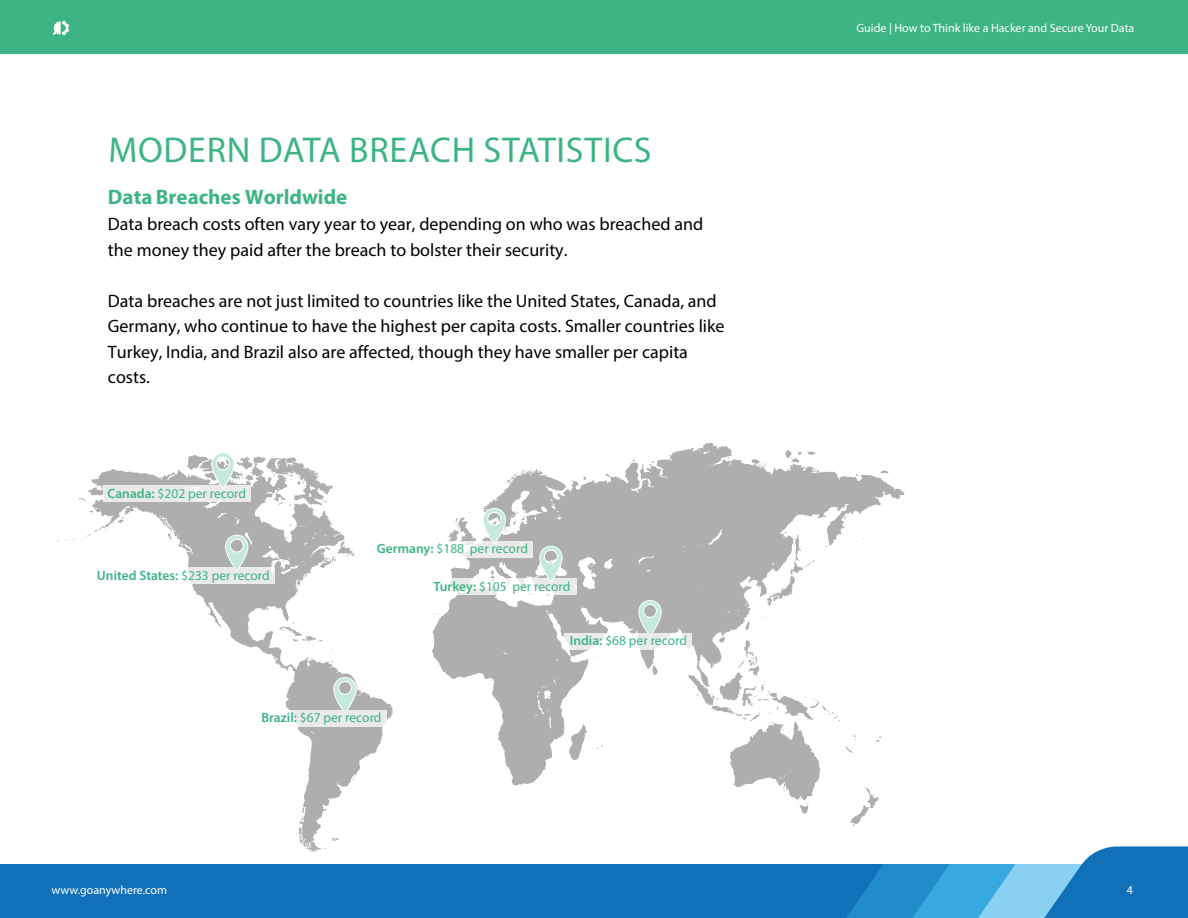
<style>
.page{position:relative;width:1188px;height:918px;background:#fff}
.page>*{position:absolute;margin:0;border:0;box-sizing:border-box;transform-origin:0 0}
.t1{font:36px "Myriad Pro";letter-spacing:.02em;color:#3db483}
.t2{font:700 21px "Myriad Pro";color:#3db483}
.t3{font:18px/25.5px "Myriad Pro";color:#000}
.t4{font:13.5px "Myriad Pro";color:#3db483}
.t5{font:600 13.5px "Myriad Pro";color:#3db483}
.t6{font:12px "Myriad Pro";color:#fff}
.s1{font-weight:600}
.s2{font-weight:400}
</style>
<div class="page">
<div style="left:0;top:864px;width:1188px;height:54px;background:#1171b8"></div>
<div style="left:0;top:0;width:1188px;height:54px;background:#3db483"></div>
<svg style="left:846px;top:846px;width:342px;height:72px"></svg>
<svg style="left:52px;top:21px;width:17px;height:14px"></svg>
<svg style="left:54px;top:443px;width:851px;height:410px"></svg>
<div style="left:184px;top:568px;width:91px;height:16px;background:#eaeaea"></div>
<svg style="left:225px;top:534px;width:24px;height:37px"></svg>
<div style="left:104px;top:486px;width:147px;height:16px;background:#eaeaea"></div>
<svg style="left:211px;top:452px;width:24px;height:37px"></svg>
<div style="left:441px;top:541px;width:92px;height:16px;background:linear-gradient(to right,#fcfcfc,#e4e4e4)"></div>
<svg style="left:482px;top:508px;width:24px;height:37px"></svg>
<svg style="left:426px;top:579px;width:150px;height:16px"></svg>
<svg style="left:539px;top:545px;width:24px;height:38px"></svg>
<svg style="left:564px;top:633px;width:128px;height:16px"></svg>
<svg style="left:638px;top:600px;width:24px;height:37px"></svg>
<div style="left:259px;top:710px;width:128px;height:16px;background:linear-gradient(to right,#fcfcfc,#e4e4e4)"></div>
<svg style="left:333px;top:677px;width:24px;height:37px"></svg>
<h1 class="t1" style="left:108px;top:127px;width:545px">MODERN DATA BREACH STATISTICS</h1>
<p class="t2" style="left:108px;top:185px;width:241px">Data Breaches Worldwide</p>
<p class="t3" style="left:108px;top:211px;width:597px">Data breach costs often vary year to year, depending on who was breached and the money they paid after the breach to bolster their security.</p>
<p class="t3" style="left:108px;top:288px;width:618px">Data breaches are not just limited to countries like the United States, Canada, and Germany, who continue to have the highest per capita costs. Smaller countries like Turkey, India, and Brazil also are affected, though they have smaller per capita costs.</p>
<p class="t4" style="left:108px;top:485px;width:140px"><span class="s1">Canada:</span> $202 per record</p>
<p class="t5" style="left:97px;top:567px;width:174px">United States: <span class="s2">$233 per record</span></p>
<p class="t4" style="left:377px;top:541px;width:153px"><span class="s1">Germany:</span> $188 per record</p>
<p class="t4" style="left:434px;top:578px;width:139px"><span class="s1">Turkey:</span> $105 per record</p>
<p class="t4" style="left:570px;top:633px;width:119px"><span class="s1">India:</span> $68 per record</p>
<p class="t4" style="left:262px;top:710px;width:122px"><span class="s1">Brazil:</span> $67 per record</p>
<p class="t6" style="left:857px;top:20px;width:279px">Guide | How to Think like a Hacker and Secure Your Data</p>
<p class="t6" style="left:51px;top:883px;width:117px">www.goanywhere.com</p>
<p class="t6" style="left:1127px;top:883px;width:8px">4</p>
</div>
